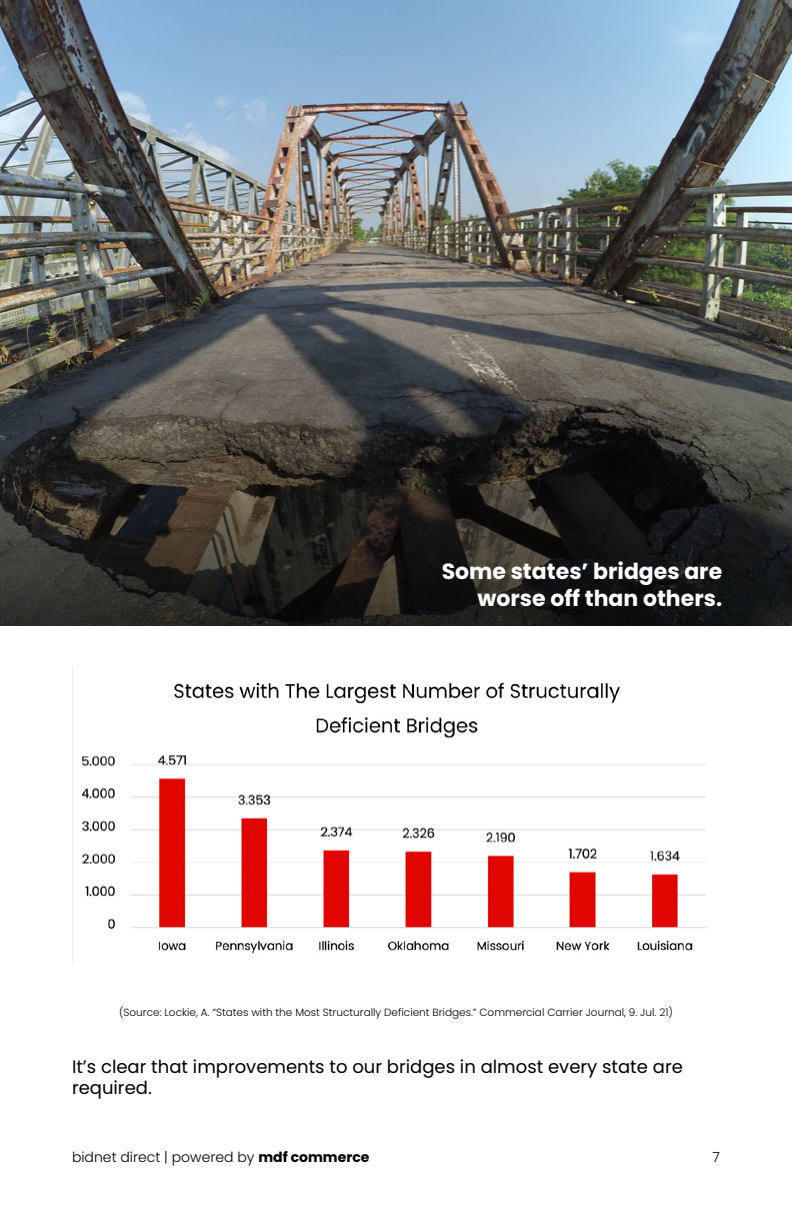
<style>
.page{position:relative;width:792px;height:1224px;background:#fff}
.page>*{position:absolute;margin:0;border:0;box-sizing:border-box;transform-origin:0 0}
.t1{font:700 22px/26.4px "Poppins";color:#fff;text-align:right}
.t2{font:18px/21.6px "Poppins";color:#000}
.t3{font:300 14px "Poppins";color:#000}
.t4{font:300 10.4px "Poppins";color:#000}
.s1{font-weight:700}
</style>
<div class="page">
<img style="left:0;top:0;width:792px;height:210px">
<img style="left:0;top:210px;width:792px;height:416px">
<img style="left:72px;top:667px;width:634px;height:296px">
<h1 class="t1" style="left:442px;top:559px;width:282px">Some states’ bridges are worse off than others.</h1>
<p class="t4" style="left:119px;top:1007px;width:555px">(Source: Lockie, A. “States with the Most Structurally Deficient Bridges.” Commercial Carrier Journal, 9. Jul. 21)</p>
<h2 class="t2" style="left:72px;top:1056px;width:612px">It’s clear that improvements to our bridges in almost every state are required.</h2>
<h3 class="t3" style="left:72px;top:1149px;width:299px">bidnet direct | powered by <span class="s1">mdf commerce</span></h3>
<h3 class="t3" style="left:713px;top:1149px;width:9px">7</h3>
</div>
